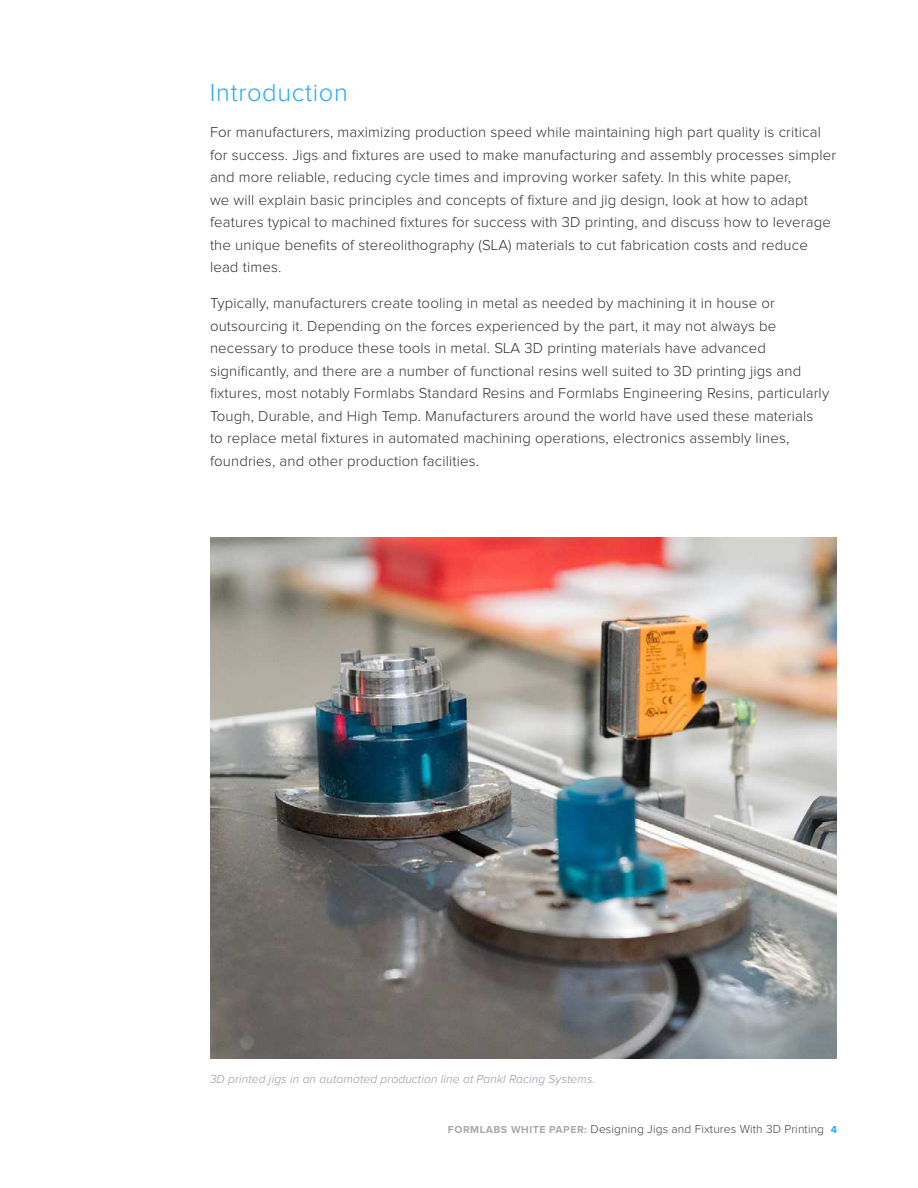
<style>
.page{position:relative;width:918px;height:1188px;background:#fff}
.page>*{position:absolute;margin:0;border:0;box-sizing:border-box;transform-origin:0 0}
.t1{font:300 25.5px "Proxima Nova";letter-spacing:.025em;color:#26a9f2}
.t2{font:300 15px/22.5px "Proxima Nova";letter-spacing:.01em;color:#323238}
.t3{font:italic 300 12px "Proxima Nova";letter-spacing:.01em;color:#9494a0}
.t4{font:300 12px "Proxima Nova";letter-spacing:.01em;color:#414042}
.s1{font-weight:700;font-size:10.5px;color:#a7a9ac}
.s2{font-weight:700;font-size:10.5px;color:#26a9f2}
</style>
<div class="page">
<img style="left:210px;top:538px;width:627px;height:521px">
<h1 class="t1" style="left:210px;top:82px;width:139px">Introduction</h1>
<p class="t2" style="left:210px;top:122px;width:628px">For manufacturers, maximizing production speed while maintaining high part quality is critical for success Jigs and fixtures are used to make manufacturing and assembly processes simpler and more reliable, reducing cycle times and improving worker safety In this white paper,<br>we will explain basic principles and concepts of fixture and jig design, look at how to adapt features typical to machined fixtures for success with 3D printing, and discuss how to leverage the unique benefits of stereolithography (SLA) materials to cut fabrication costs and reduce lead times</p>
<p class="t2" style="left:210px;top:293px;width:621px">Typically, manufacturers create tooling in metal as needed by machining it in house or outsourcing it Depending on the forces experienced by the part, it may not always be necessary to produce these tools in metal SLA 3D printing materials have advanced significantly, and there are a number of functional resins well suited to 3D printing jigs and fixtures, most notably Formlabs Standard Resins and Formlabs Engineering Resins, particularly Tough, Durable, and High Temp Manufacturers around the world have used these materials to replace metal fixtures in automated machining operations, electronics assembly lines, foundries, and other production facilities</p>
<p class="t3" style="left:210px;top:1074px;width:387px">3D printed jigs in an automated production line at Pankl Racing Systems.</p>
<p class="t4" style="left:448px;top:1124px;width:391px"><span class="s1">FORMLABS WHITE PAPER:</span> Designing Jigs and Fixtures With 3D Printing <span class="s2">4</span></p>
</div>
